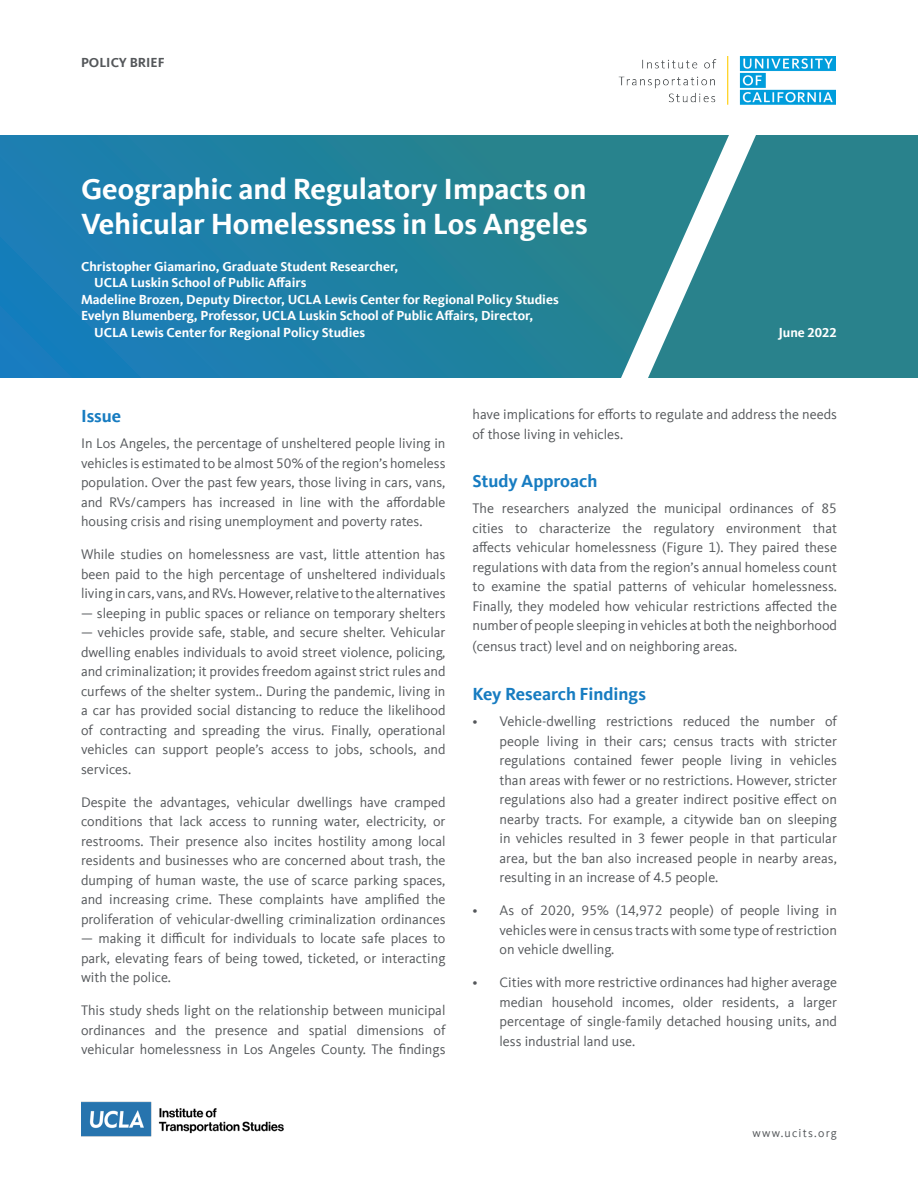
<style>
.page{position:relative;width:918px;height:1188px;background:#fff}
.page>*{position:absolute;margin:0;border:0;box-sizing:border-box;transform-origin:0 0}
.t1{font:700 30px/34.5px "Kievit Offc Pro";color:#fff}
.t2{font:700 18px "Kievit Offc Pro";color:#177cc1}
.Body{font:14.25px/19.5px "Kievit Offc Pro";color:#54575a;text-align:justify}
.Author{font:700 13.5px "Kievit Offc Pro";color:#fff}
.t3{font:700 13.5px "Kievit Offc Pro";color:#54575a}
.Date{font:700 13.5px "Kievit Offc Pro";color:#fff}
.t4{font:12px "Kievit Offc Pro";letter-spacing:.1em;color:#54575a}
</style>
<div class="page">
<img style="left:619px;top:57px;width:217px;height:48px">
<svg style="left:0;top:135px;width:648px;height:243px;background:#2080a2"></svg>
<svg style="left:648px;top:135px;width:270px;height:243px;background:#3b8d96"></svg>
<img style="left:81px;top:1101px;width:203px;height:36px">
<p class="t3" style="left:81px;top:55px;width:85px">POLICY BRIEF</p>
<p class="t1" style="left:81px;top:172px;width:508px">Geographic and Regulatory Impacts on<br>Vehicular Homelessness in Los Angeles</p>
<p class="Author" style="left:81px;top:258px;width:319px">Christopher Giamarino, Graduate Student Researcher,</p>
<p class="Author" style="left:94px;top:275px;width:214px">UCLA Luskin School of Public Affairs</p>
<p class="Author" style="left:81px;top:291px;width:479px">Madeline Brozen, Deputy Director, UCLA Lewis Center for Regional Policy Studies</p>
<p class="Author" style="left:81px;top:308px;width:454px">Evelyn Blumenberg, Professor, UCLA Luskin School of Public Affairs, Director,</p>
<p class="Author" style="left:94px;top:324px;width:273px">UCLA Lewis Center for Regional Policy Studies</p>
<p class="Date" style="left:779px;top:324px;width:60px">June 2022</p>
<p class="t2" style="left:81px;top:405px;width:42px">Issue</p>
<p class="Body" style="left:81px;top:434px;width:366px">In Los Angeles, the percentage of unsheltered people living in vehicles is estimated to be almost 50% of the region’s homeless population. Over the past few years, those living in cars, vans, and RVs/campers has increased in line with the affordable housing crisis and rising unemployment and poverty rates.</p>
<p class="Body" style="left:81px;top:545px;width:366px">While studies on homelessness are vast, little attention has been paid to the high percentage of unsheltered individuals living in cars, vans, and RVs. However, relative to the alternatives</p>
<p class="Body" style="left:81px;top:603px;width:366px">— sleeping in public spaces or reliance on temporary shelters</p>
<p class="Body" style="left:81px;top:623px;width:366px">— vehicles provide safe, stable, and secure shelter. Vehicular dwelling enables individuals to avoid street violence, policing, and criminalization; it provides freedom against strict rules and curfews of the shelter system.. During the pandemic, living in a car has provided social distancing to reduce the likelihood of contracting and spreading the virus. Finally, operational vehicles can support people’s access to jobs, schools, and services.</p>
<p class="Body" style="left:81px;top:792px;width:366px">Despite the advantages, vehicular dwellings have cramped conditions that lack access to running water, electricity, or restrooms. Their presence also incites hostility among local residents and businesses who are concerned about trash, the dumping of human waste, the use of scarce parking spaces, and increasing crime. These complaints have amplified the proliferation of vehicular-dwelling criminalization ordinances</p>
<p class="Body" style="left:81px;top:929px;width:366px">— making it difficult for individuals to locate safe places to park, elevating fears of being towed, ticketed, or interacting with the police.</p>
<p class="Body" style="left:81px;top:1001px;width:366px">This study sheds light on the relationship between municipal ordinances and the presence and spatial dimensions of vehicular homelessness in Los Angeles County. The findings</p>
<p class="Body" style="left:472px;top:404px;width:366px">have implications for efforts to regulate and address the needs of those living in vehicles.</p>
<p class="t2" style="left:472px;top:470px;width:126px">Study Approach</p>
<p class="Body" style="left:472px;top:499px;width:366px">The researchers analyzed the municipal ordinances of 85 cities to characterize the regulatory environment that affects vehicular homelessness (Figure 1). They paired these regulations with data from the region’s annual homeless count to examine the spatial patterns of vehicular homelessness.<br>Finally, they modeled how vehicular restrictions affected the number of people sleeping in vehicles at both the neighborhood</p>
<p class="Body" style="left:472px;top:637px;width:266px">(census tract) level and on neighboring areas.</p>
<p class="t2" style="left:472px;top:683px;width:175px">Key Research Findings</p>
<p class="Body" style="left:500px;top:712px;width:339px;text-indent:-27px">• Vehicle-dwelling restrictions reduced the number of people living in their cars; census tracts with stricter regulations contained fewer people living in vehicles than areas with fewer or no restrictions. However, stricter regulations also had a greater indirect positive effect on nearby tracts. For example, a citywide ban on sleeping in vehicles resulted in 3 fewer people in that particular area, but the ban also increased people in nearby areas, resulting in an increase of 4.5 people.</p>
<p class="Body" style="left:500px;top:901px;width:339px;text-indent:-27px">• As of 2020, 95% (14,972 people) of people living in vehicles were in census tracts with some type of restriction on vehicle dwelling.</p>
<p class="Body" style="left:500px;top:973px;width:339px;text-indent:-27px">• Cities with more restrictive ordinances had higher average median household incomes, older residents, a larger percentage of single-family detached housing units, and less industrial land use.</p>
<p class="t4" style="left:753px;top:1126px;width:86px">www.ucits.org</p>
</div>
